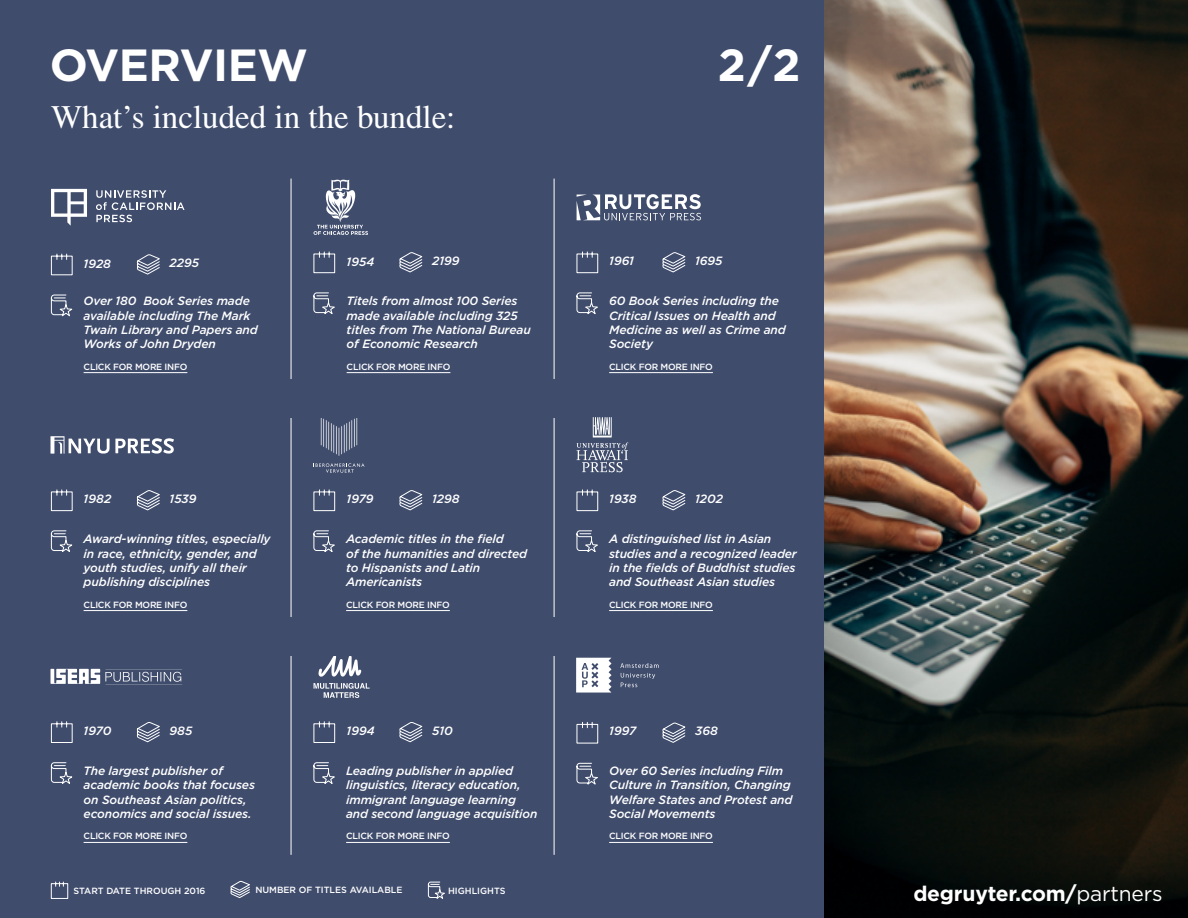
<style>
.page{position:relative;width:1188px;height:918px;background:#3f4c6c}
.page>*{position:absolute;margin:0;border:0;box-sizing:border-box;transform-origin:0 0}
.t1{font:700 45px "Gotham";letter-spacing:-.01em;color:#fff}
.t2{font:33px "Times LT Std";color:#fff}
.t3{font:700 21px "Gotham";letter-spacing:-.01em;color:#fff}
.t4{font:italic 500 12px/14.4px "Gotham";letter-spacing:-.01em;color:#fff}
.t5{font:500 9px "Gotham";letter-spacing:-.025em;color:#fff}
.t6{font:500 9px "Gotham";color:#fff}
.s1{font-weight:400}
</style>
<div class="page">
<img style="left:825px;top:0;width:363px;height:918px">
<svg style="left:96px;top:190px;width:89px;height:32px"></svg>
<svg style="left:51px;top:189px;width:36px;height:37px"></svg>
<svg style="left:314px;top:180px;width:54px;height:55px"></svg>
<svg style="left:577px;top:194px;width:124px;height:26px"></svg>
<svg style="left:314px;top:656px;width:56px;height:42px"></svg>
<hr style="left:84px;top:372px;width:103px;height:1px;background:#fff">
<svg style="left:51px;top:294px;width:22px;height:23px"></svg>
<svg style="left:51px;top:253px;width:22px;height:23px"></svg>
<svg style="left:136px;top:254px;width:24px;height:21px"></svg>
<hr style="left:84px;top:610px;width:103px;height:1px;background:#fff">
<svg style="left:51px;top:530px;width:22px;height:22px"></svg>
<svg style="left:51px;top:489px;width:22px;height:22px"></svg>
<svg style="left:136px;top:490px;width:24px;height:21px"></svg>
<hr style="left:84px;top:842px;width:103px;height:1px;background:#fff">
<svg style="left:51px;top:762px;width:22px;height:22px"></svg>
<svg style="left:51px;top:721px;width:22px;height:22px"></svg>
<svg style="left:136px;top:722px;width:24px;height:21px"></svg>
<hr style="left:347px;top:372px;width:103px;height:1px;background:#fff">
<svg style="left:313px;top:292px;width:22px;height:22px"></svg>
<svg style="left:313px;top:251px;width:22px;height:22px"></svg>
<svg style="left:399px;top:252px;width:24px;height:21px"></svg>
<hr style="left:346px;top:610px;width:104px;height:1px;background:#fff">
<svg style="left:313px;top:530px;width:22px;height:22px"></svg>
<svg style="left:313px;top:489px;width:22px;height:22px"></svg>
<svg style="left:399px;top:490px;width:24px;height:21px"></svg>
<hr style="left:346px;top:842px;width:104px;height:1px;background:#fff">
<svg style="left:313px;top:762px;width:22px;height:22px"></svg>
<svg style="left:313px;top:721px;width:22px;height:22px"></svg>
<svg style="left:399px;top:722px;width:24px;height:21px"></svg>
<hr style="left:609px;top:372px;width:104px;height:1px;background:#fff">
<svg style="left:576px;top:292px;width:22px;height:22px"></svg>
<svg style="left:576px;top:251px;width:22px;height:22px"></svg>
<svg style="left:662px;top:252px;width:24px;height:21px"></svg>
<hr style="left:609px;top:610px;width:104px;height:1px;background:#fff">
<svg style="left:576px;top:530px;width:22px;height:22px"></svg>
<svg style="left:576px;top:489px;width:22px;height:22px"></svg>
<svg style="left:662px;top:490px;width:24px;height:21px"></svg>
<hr style="left:609px;top:842px;width:104px;height:1px;background:#fff">
<svg style="left:576px;top:763px;width:22px;height:22px"></svg>
<svg style="left:576px;top:722px;width:22px;height:22px"></svg>
<svg style="left:662px;top:722px;width:24px;height:21px"></svg>
<svg style="left:593px;top:417px;width:19px;height:20px"></svg>
<svg style="left:577px;top:443px;width:51px;height:29px"></svg>
<svg style="left:321px;top:418px;width:36px;height:38px"></svg>
<svg style="left:315px;top:463px;width:50px;height:10px"></svg>
<svg style="left:51px;top:436px;width:123px;height:18px"></svg>
<svg style="left:51px;top:669px;width:131px;height:16px"></svg>
<svg style="left:576px;top:658px;width:36px;height:35px"></svg>
<svg style="left:620px;top:663px;width:39px;height:24px"></svg>
<hr style="left:291px;top:179px;width:1px;height:676px;background:#fff">
<hr style="left:554px;top:179px;width:1px;height:676px;background:#fff">
<div style="left:134px;top:617px;width:543px;height:38px;background:#3f4c6c"></div>
<div style="left:134px;top:379px;width:457px;height:38px;background:#3f4c6c"></div>
<svg style="left:51px;top:881px;width:17px;height:18px"></svg>
<svg style="left:230px;top:881px;width:20px;height:17px"></svg>
<svg style="left:428px;top:882px;width:17px;height:17px"></svg>
<h1 class="t1" style="left:50px;top:36px;width:260px">OVERVIEW</h1>
<h1 class="t1" style="left:718px;top:36px;width:84px">2/2</h1>
<h2 class="t2" style="left:51px;top:99px;width:406px">What’s included in the bundle:</h2>
<p class="t4" style="left:170px;top:256px;width:31px">2295</p>
<p class="t4" style="left:84px;top:257px;width:29px">1928</p>
<p class="t4" style="left:84px;top:294px;width:176px">Over 180 Book Series made available including The Mark<br>Twain Library and Papers and<br>Works of John Dryden</p>
<p class="t5" style="left:84px;top:361px;width:105px">CLICK FOR MORE INFO</p>
<p class="t4" style="left:432px;top:253px;width:29px">2199</p>
<p class="t4" style="left:347px;top:254px;width:29px">1954</p>
<p class="t4" style="left:347px;top:294px;width:186px">Titels from almost 100 Series made available including 325 titles from The National Bureau of Economic Research</p>
<p class="t5" style="left:347px;top:361px;width:105px">CLICK FOR MORE INFO</p>
<p class="t4" style="left:609px;top:253px;width:26px">1961</p>
<p class="t4" style="left:695px;top:253px;width:29px">1695</p>
<p class="t4" style="left:609px;top:294px;width:178px">60 Book Series including the<br>Critical Issues on Health and<br>Medicine as well as Crime and<br>Society</p>
<p class="t5" style="left:609px;top:361px;width:105px">CLICK FOR MORE INFO</p>
<p class="t4" style="left:84px;top:491px;width:29px">1982</p>
<p class="t4" style="left:84px;top:532px;width:189px">Award-winning titles, especially in race, ethnicity, gender, and youth studies, unify all their publishing disciplines</p>
<p class="t5" style="left:84px;top:598px;width:105px">CLICK FOR MORE INFO</p>
<p class="t4" style="left:170px;top:491px;width:28px">1539</p>
<p class="t4" style="left:347px;top:491px;width:28px">1979</p>
<p class="t4" style="left:346px;top:532px;width:183px">Academic titles in the field<br>of the humanities and directed to Hispanists and Latin<br>Americanists</p>
<p class="t5" style="left:346px;top:598px;width:105px">CLICK FOR MORE INFO</p>
<p class="t4" style="left:432px;top:491px;width:29px">1298</p>
<p class="t4" style="left:609px;top:491px;width:29px">1938</p>
<p class="t4" style="left:609px;top:532px;width:189px">A distinguished list in Asian studies and a recognized leader in the fields of Buddhist studies and Southeast Asian studies</p>
<p class="t5" style="left:609px;top:598px;width:105px">CLICK FOR MORE INFO</p>
<p class="t4" style="left:695px;top:491px;width:29px">1202</p>
<p class="t4" style="left:84px;top:723px;width:29px">1970</p>
<p class="t4" style="left:84px;top:763px;width:173px">The largest publisher of academic books that focuses on Southeast Asian politics, economics and social issues.</p>
<p class="t5" style="left:84px;top:830px;width:105px">CLICK FOR MORE INFO</p>
<p class="t4" style="left:170px;top:723px;width:24px">985</p>
<p class="t4" style="left:347px;top:723px;width:30px">1994</p>
<p class="t4" style="left:346px;top:763px;width:193px">Leading publisher in applied linguistics, literacy education, immigrant language learning and second language acquisition</p>
<p class="t5" style="left:346px;top:830px;width:105px">CLICK FOR MORE INFO</p>
<p class="t4" style="left:432px;top:723px;width:22px">510</p>
<p class="t4" style="left:609px;top:724px;width:29px">1997</p>
<p class="t4" style="left:609px;top:763px;width:185px">Over 60 Series including Film<br>Culture in Transition, Changing<br>Welfare States and Protest and<br>Social Movements</p>
<p class="t5" style="left:609px;top:830px;width:105px">CLICK FOR MORE INFO</p>
<p class="t4" style="left:695px;top:724px;width:24px">368</p>
<p class="t6" style="left:74px;top:885px;width:133px">START DATE THROUGH 2016</p>
<p class="t6" style="left:255px;top:884px;width:149px">NUMBER OF TITLES AVAILABLE</p>
<p class="t6" style="left:448px;top:885px;width:59px">HIGHLIGHTS</p>
<h3 class="t3" style="left:913px;top:880px;width:251px">degruyter.com/<span class="s1">partners</span></h3>
</div>
